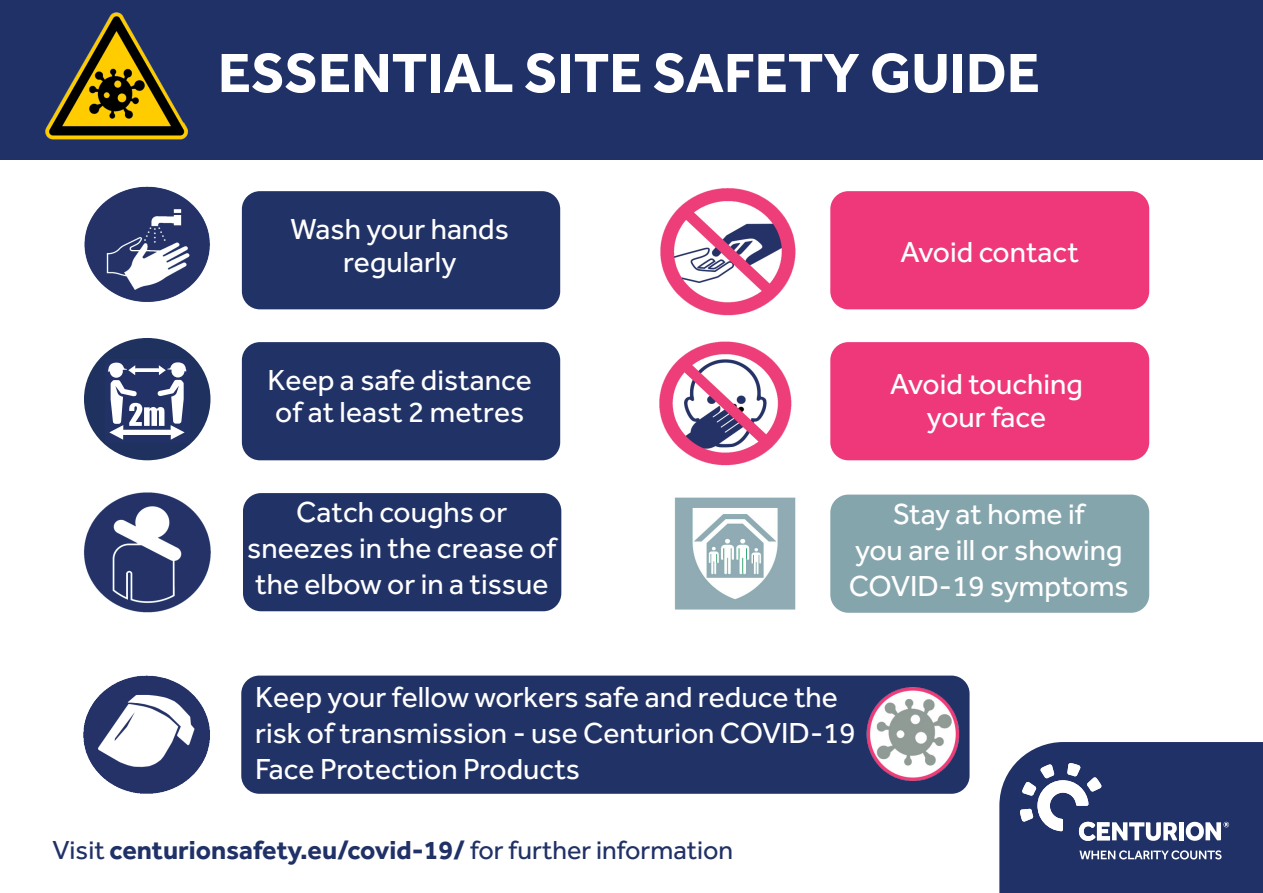
<style>
.page{position:relative;width:1263px;height:893px;background:#fff}
.page>*{position:absolute;margin:0;border:0;box-sizing:border-box;transform-origin:0 0}
.t1{font:700 57px "Effra";color:#fff}
.t2{font:30px/36px "Effra";color:#fff;text-align:center}
.t3{font:700 27px "Effra";color:#203167}
.s1{font-weight:400}
</style>
<div class="page">
<div style="left:84px;top:338px;width:126px;height:122px;background:#1e315f;border-radius:50%"></div>
<div style="left:0;top:0;width:1263px;height:159px;background:#203167"></div>
<svg style="left:999px;top:742px;width:264px;height:151px;background:#3b4a79"></svg>
<div style="left:242px;top:191px;width:318px;height:118px;background:#213266;border-radius:18px"></div>
<div style="left:830px;top:191px;width:319px;height:118px;background:#ef3879;border-radius:18px"></div>
<div style="left:243px;top:493px;width:318px;height:118px;background:#213266;border-radius:18px"></div>
<div style="left:242px;top:342px;width:318px;height:118px;background:#213266;border-radius:18px"></div>
<div style="left:830px;top:342px;width:319px;height:118px;background:#ef3879;border-radius:18px"></div>
<div style="left:830px;top:495px;width:319px;height:118px;background:#85a5ad;border-radius:18px"></div>
<img style="left:84px;top:186px;width:126px;height:116px">
<div style="left:241px;top:676px;width:728px;height:118px;background:#213266;border-radius:18px"></div>
<img style="left:83px;top:492px;width:128px;height:121px">
<img style="left:660px;top:188px;width:136px;height:128px">
<img style="left:659px;top:341px;width:133px;height:125px">
<img style="left:674px;top:497px;width:122px;height:113px">
<img style="left:45px;top:12px;width:143px;height:128px">
<div style="left:105px;top:360px;width:84px;height:83px;background:#223166"></div>
<svg style="left:108px;top:362px;width:78px;height:78px"></svg>
<img style="left:83px;top:675px;width:127px;height:119px">
<img style="left:866px;top:684px;width:102px;height:102px">
<p class="t1" style="left:218px;top:38px;width:823px">ESSENTIAL SITE SAFETY GUIDE</p>
<p class="t2" style="left:290px;top:211px;width:220px">Wash your hands</p>
<p class="t2" style="left:343px;top:243px;width:115px">regularly</p>
<p class="t2" style="left:268px;top:362px;width:266px">Keep a safe distance</p>
<p class="t2" style="left:275px;top:394px;width:251px">of at least 2 metres</p>
<p class="t2" style="left:247px;top:494px;width:311px">Catch coughs or sneezes in the crease of the elbow or in a tissue</p>
<p class="t2" style="left:900px;top:234px;width:180px">Avoid contact</p>
<p class="t2" style="left:890px;top:366px;width:194px">Avoid touching</p>
<p class="t2" style="left:927px;top:398px;width:121px">your face</p>
<p class="t2" style="left:849px;top:495px;width:281px">Stay at home if<br>you are ill or showing<br>COVID-19 symptoms</p>
<p class="t2" style="left:255px;top:679px;width:602px;text-align:left">Keep your fellow workers safe and reduce the risk of transmission - use Centurion COVID-19<br>Face Protection Products</p>
<p class="t3" style="left:53px;top:834px;width:682px"><span class="s1">Visit</span> centurionsafety.eu/covid-19/ <span class="s1">for further information</span></p>
</div>
